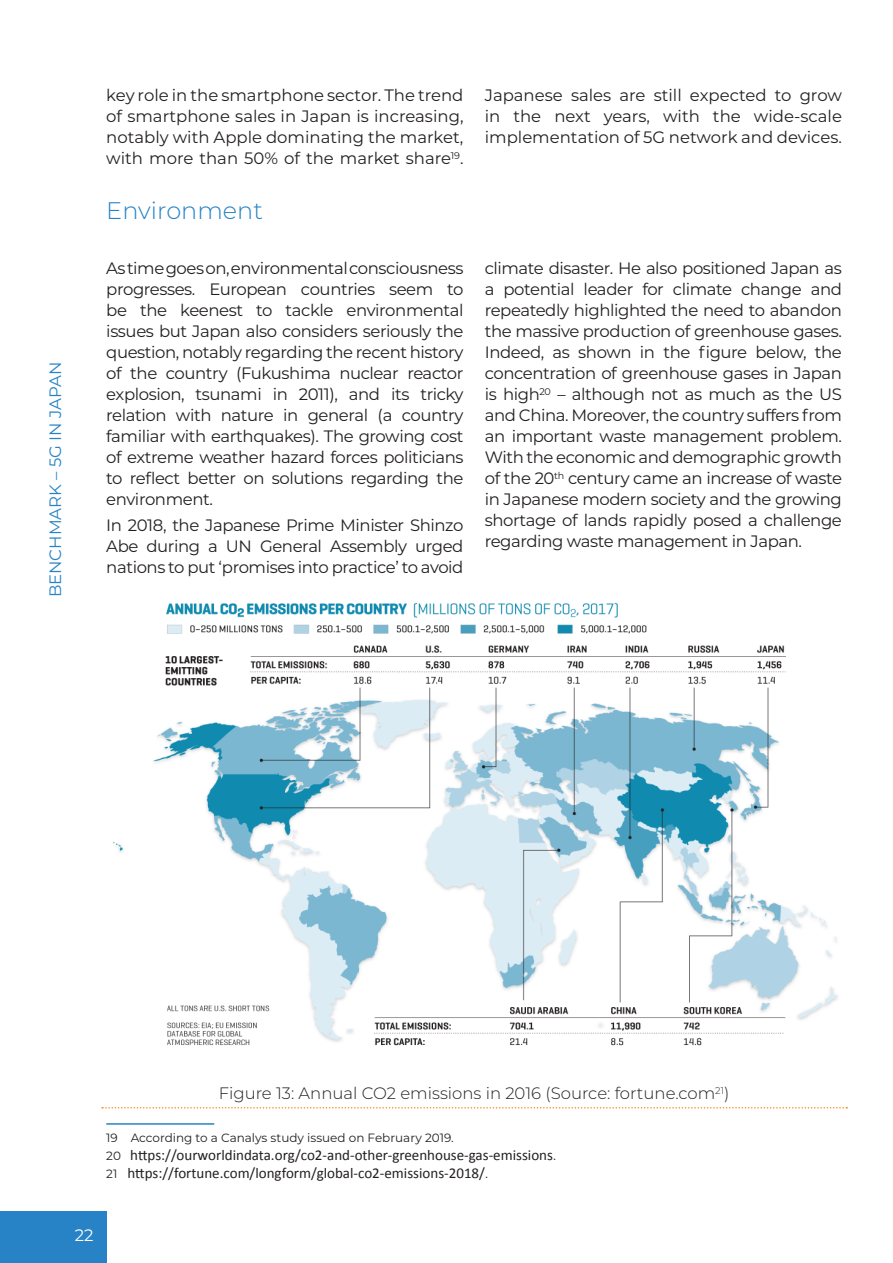
<style>
.page{position:relative;width:893px;height:1263px;background:#fff}
.page>*{position:absolute;margin:0;border:0;box-sizing:border-box;transform-origin:0 0}
.Heading_2{font:300 24px "Montserrat";color:#2783c5}
.t1{font:16.5px/21px "Montserrat";letter-spacing:-.025em;color:#231f20;text-align:justify}
.Didascalia{font:300 16.5px "Montserrat";color:#231f20}
.t2{font:16.5px "Montserrat";color:#2783c5}
.t3{font:16.5px "Montserrat";color:#fff}
.nota{font:15px "Calibri";color:#231f20}
.nota-2{font:12px "Montserrat";color:#231f20}
.s1{font-family:"Montserrat";font-size:12px}
.s2{font-size:12px}
</style>
<div class="page">
<div style="left:0;top:1212px;width:106px;height:51px;background:#2783c5"></div>
<hr style="left:106px;top:1123px;width:108px;height:2px;background:#2783c5">
<svg style="left:102px;top:1107px;width:745px;height:1px"></svg>
<img style="left:113px;top:602px;width:725px;height:444px">
<p class="t2" style="left:44px;top:597px;width:237px;rotate:-90deg">BENCHMARK – 5G IN JAPAN</p>
<p class="t1" style="left:106px;top:84px;width:359px">key role in the smartphone sector. The trend of smartphone sales in Japan is increasing, notably with Apple dominating the market, with more than 50% of the market share<sup>19</sup>.</p>
<p class="Heading_2" style="left:106px;top:194px;width:158px">Environment</p>
<p class="t1" style="left:106px;top:257px;width:359px">As time goes on, environmental consciousness progresses. European countries seem to be the keenest to tackle environmental issues but Japan also considers seriously the question, notably regarding the recent history of the country (Fukushima nuclear reactor explosion, tsunami in 2011), and its tricky relation with nature in general (a country familiar with earthquakes). The growing cost of extreme weather hazard forces politicians to reflect better on solutions regarding the environment.</p>
<p class="t1" style="left:106px;top:514px;width:359px">In 2018, the Japanese Prime Minister Shinzo Abe during a UN General Assembly urged nations to put ‘promises into practice’ to avoid</p>
<p class="t1" style="left:485px;top:84px;width:359px">Japanese sales are still expected to grow in the next years, with the wide-scale implementation of 5G network and devices.</p>
<p class="t1" style="left:485px;top:257px;width:359px">climate disaster. He also positioned Japan as a potential leader for climate change and repeatedly highlighted the need to abandon the massive production of greenhouse gases.<br>Indeed, as shown in the figure below, the concentration of greenhouse gases in Japan is high<sup>20</sup> – although not as much as the US and China. Moreover, the country suffers from an important waste management problem.<br>With the economic and demographic growth of the 20<sup>th</sup> century came an increase of waste in Japanese modern society and the growing shortage of lands rapidly posed a challenge regarding waste management in Japan.</p>
<p class="Didascalia" style="left:219px;top:1082px;width:512px">Figure 13: Annual CO2 emissions in 2016 (Source: fortune.com<sup>21</sup>)</p>
<p class="nota-2" style="left:106px;top:1129px;width:349px">19 According to a Canalys study issued on February 2019.</p>
<p class="nota" style="left:106px;top:1145px;width:451px"><span class="s1">20</span> https://ourworldindata.org/co2-and-other-greenhouse-gas-emissions<span class="s2">.</span></p>
<p class="nota" style="left:106px;top:1163px;width:383px"><span class="s1">21</span> https://fortune.com/longform/global-co2-emissions-2018/<span class="s2">.</span></p>
<p class="t3" style="left:75px;top:1223px;width:20px">22</p>
</div>
